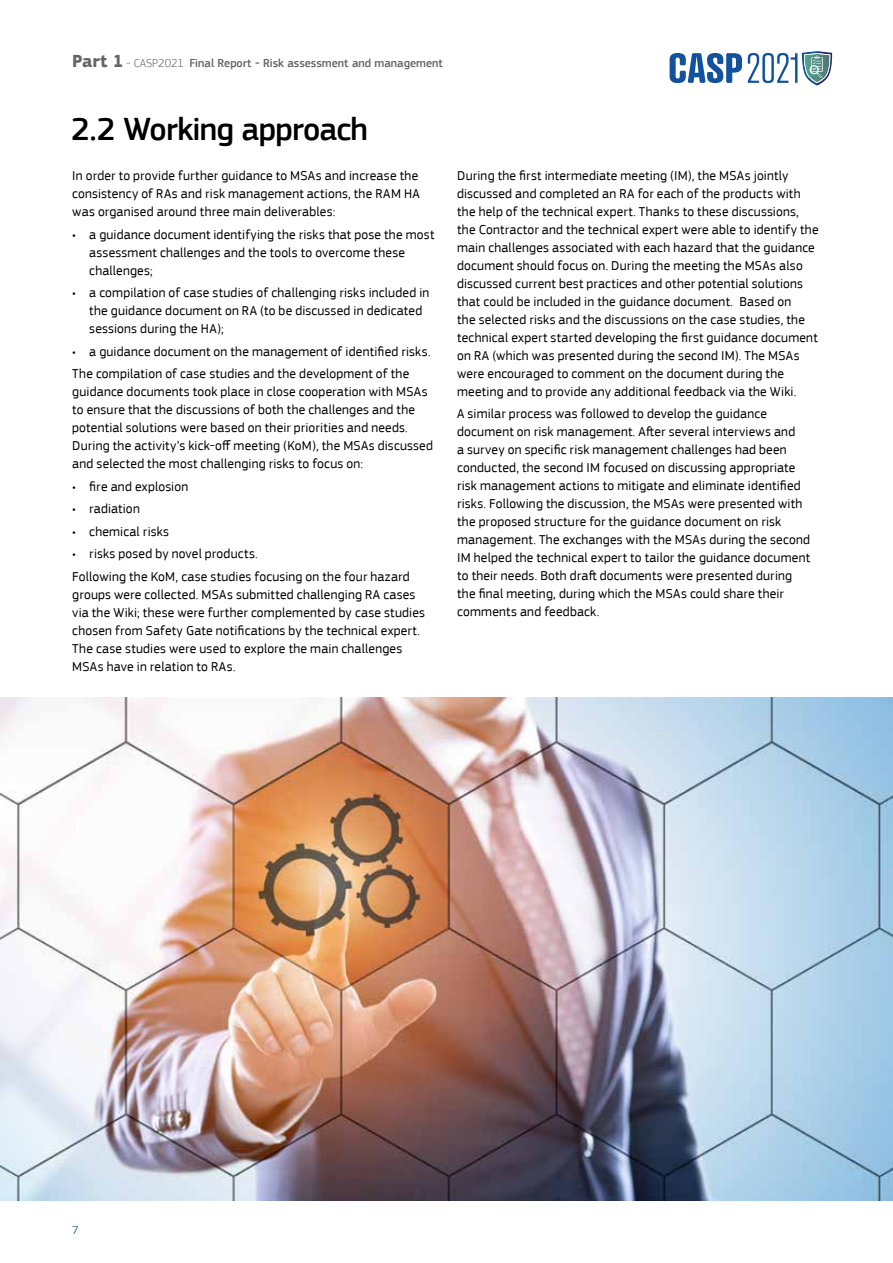
<style>
.page{position:relative;width:893px;height:1263px;background:#fff}
.page>*{position:absolute;margin:0;border:0;box-sizing:border-box;transform-origin:0 0}
.t1{font:500 33px "EC Square Sans Pro";letter-spacing:-.025em;color:#000}
.t2{font:13.5px/18px "EC Square Sans Pro";letter-spacing:.015em;color:#000}
.t3{font:500 12px "EC Square Sans Pro";color:#636466}
.t4{font:300 12px "EC Square Sans Pro";color:#02405d}
.s1{font-weight:700;font-size:18px}
.s2{font-weight:300}
</style>
<div class="page">
<img style="left:0;top:698px;width:893px;height:502px">
<svg style="left:670px;top:53px;width:72px;height:30px"></svg>
<svg style="left:748px;top:51px;width:84px;height:35px"></svg>
<p class="t3" style="left:72px;top:56px;width:372px"><span class="s1">Part 1</span> <span class="s2">- CASP2021</span> Final Report - Risk assessment and management</p>
<h1 class="t1" style="left:71px;top:109px;width:298px">2.2 Working approach</h1>
<p class="t2" style="left:72px;top:167px;width:349px">In order to provide further guidance to MSAs and increase the consistency of RAs and risk management actions, the RAM HA was organised around three main deliverables:</p>
<p class="t2" style="left:89px;top:225px;width:347px;text-indent:-17px">• a guidance document identifying the risks that pose the most assessment challenges and the tools to overcome these challenges;</p>
<p class="t2" style="left:89px;top:284px;width:342px;text-indent:-17px">• a compilation of case studies of challenging risks included in the guidance document on RA (to be discussed in dedicated sessions during the HA);</p>
<p class="t2" style="left:72px;top:340px;width:360px;line-height:22.5px">• a guidance document on the management of identified risks.<br>The compilation of case studies and the development of the</p>
<p class="t2" style="left:72px;top:383px;width:362px">guidance documents took place in close cooperation with MSAs to ensure that the discussions of both the challenges and the potential solutions were based on their priorities and needs.<br>During the activity’s kick-off meeting (KoM), the MSAs discussed and selected the most challenging risks to focus on:</p>
<p class="t2" style="left:72px;top:477px;width:117px">• fire and explosion</p>
<p class="t2" style="left:72px;top:500px;width:69px">• radiation</p>
<p class="t2" style="left:72px;top:522px;width:98px">• chemical risks</p>
<p class="t2" style="left:72px;top:542px;width:339px;line-height:22.5px">• risks posed by novel products.<br>Following the KoM, case studies focusing on the four hazard</p>
<p class="t2" style="left:72px;top:585px;width:354px">groups were collected. MSAs submitted challenging RA cases via the Wiki; these were further complemented by case studies chosen from Safety Gate notifications by the technical expert.<br>The case studies were used to explore the main challenges MSAs have in relation to RAs.</p>
<p class="t2" style="left:457px;top:167px;width:363px">During the first intermediate meeting (IM), the MSAs jointly discussed and completed an RA for each of the products with the help of the technical expert. Thanks to these discussions, the Contractor and the technical expert were able to identify the main challenges associated with each hazard that the guidance document should focus on. During the meeting the MSAs also discussed current best practices and other potential solutions that could be included in the guidance document. Based on<br>the selected risks and the discussions on the case studies, the technical expert started developing the first guidance document on RA (which was presented during the second IM). The MSAs were encouraged to comment on the document during the meeting and to provide any additional feedback via the Wiki.</p>
<p class="t2" style="left:457px;top:405px;width:354px">A similar process was followed to develop the guidance document on risk management. After several interviews and<br>a survey on specific risk management challenges had been conducted, the second IM focused on discussing appropriate risk management actions to mitigate and eliminate identified risks. Following the discussion, the MSAs were presented with the proposed structure for the guidance document on risk management. The exchanges with the MSAs during the second IM helped the technical expert to tailor the guidance document to their needs. Both draft documents were presented during the final meeting, during which the MSAs could share their comments and feedback.</p>
<p class="t4" style="left:72px;top:1223px;width:8px">7</p>
</div>
